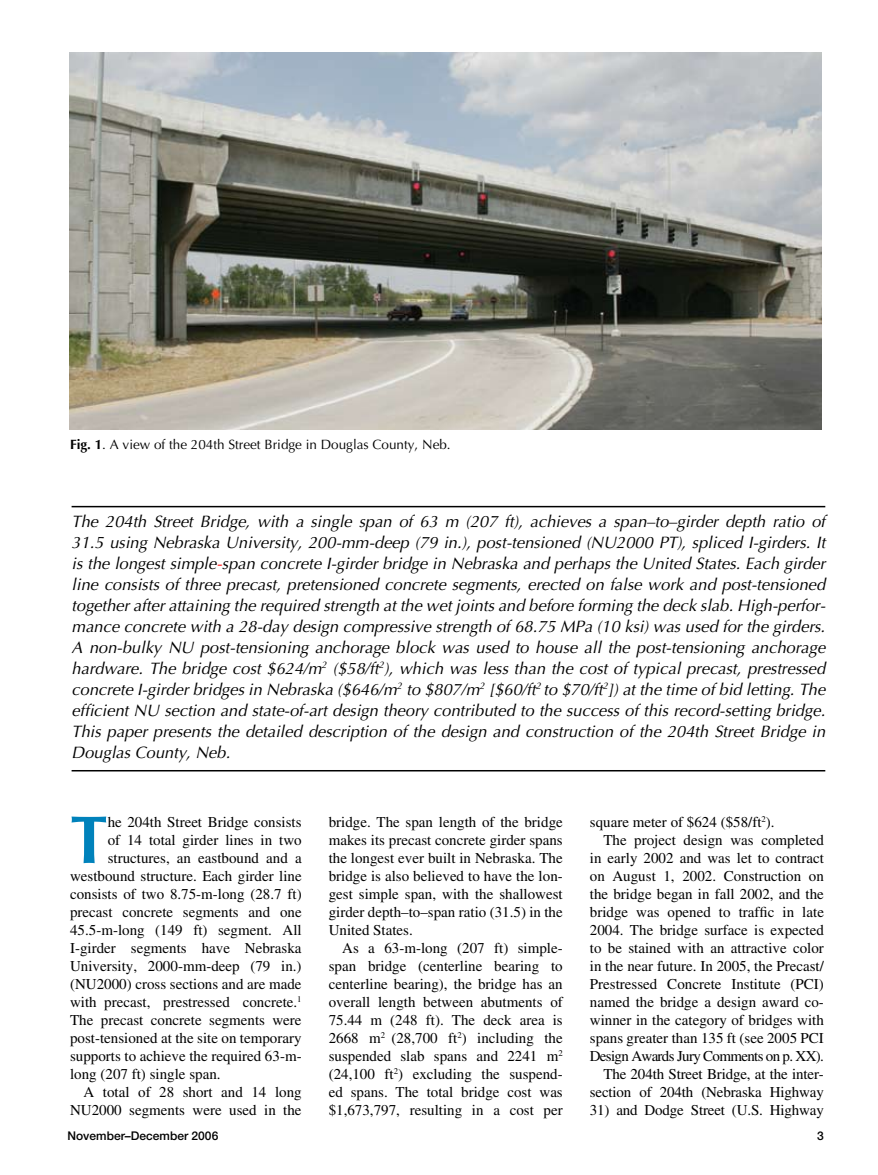
<style>
.page{position:relative;width:878px;height:1175px;background:#fff}
.page>*{position:absolute;margin:0;border:0;box-sizing:border-box;transform-origin:0 0}
.t1{font:700 67.5px "Optima";color:#0082bb}
.t2{font:italic 16.5px/21px "Optima";color:#000;text-align:justify}
.t3{font:15px/18px "Times";color:#000;text-align:justify}
.t4{font:15px "Times";letter-spacing:-.045em;color:#000}
.t5{font:13.5px "Optima";color:#000}
.t6{font:500 12px "Helvetica Neue";color:#000}
.s1{font-weight:700}
.s2{color:#f00}
</style>
<div class="page">
<img style="left:69px;top:53px;width:752px;height:377px">
<hr style="left:72px;top:506px;width:753px;height:1px;background:#000">
<hr style="left:72px;top:770px;width:753px;height:1px;background:#000">
<p class="t5" style="left:70px;top:436px;width:382px"><span class="s1">Fig. 1</span>. A view of the 204th Street Bridge in Douglas County, Neb.</p>
<p class="t2" style="left:72px;top:511px;width:755px">The 204th Street Bridge, with a single span of 63 m (207 ft), achieves a span–to–girder depth ratio of 31.5 using Nebraska University, 200-mm-deep (79 in.), post-tensioned (NU2000 PT), spliced I-girders. It is the longest simple<span class="s2">-</span>span concrete I-girder bridge in Nebraska and perhaps the United States. Each girder line consists of three precast, pretensioned concrete segments, erected on false work and post-tensioned together after attaining the required strength at the wet joints and before forming the deck slab. High-perfor&shy;mance concrete with a 28-day design compressive strength of 68.75 MPa (10 ksi) was used for the girders.<br>A non-bulky NU post-tensioning anchorage block was used to house all the post-tensioning anchorage hardware. The bridge cost $624/m<sup>2</sup> ($58/ft<sup>2</sup>), which was less than the cost of typical precast, prestressed concrete I-girder bridges in Nebraska ($646/m<sup>2</sup> to $807/m<sup>2</sup> [$60/ft<sup>2</sup> to $70/ft<sup>2</sup>]) at the time of bid letting. The efficient NU section and state-of-art design theory contributed to the success of this record-setting bridge.<br>This paper presents the detailed description of the design and construction of the 204th Street Bridge in Douglas County, Neb.</p>
<h1 class="t1" style="left:70px;top:800px;width:39px">T</h1>
<p class="t3" style="left:108px;top:812px;width:195px">he 204th Street Bridge consists</p>
<p class="t3" style="left:108px;top:830px;width:195px">of 14 total girder lines in two</p>
<p class="t3" style="left:108px;top:848px;width:195px">structures, an eastbound and a</p>
<p class="t3" style="left:70px;top:866px;width:233px">westbound structure. Each girder line</p>
<p class="t3" style="left:70px;top:884px;width:233px">consists of two 8.75-m-long (28.7 ft)</p>
<p class="t3" style="left:70px;top:902px;width:233px">precast concrete segments and one</p>
<p class="t3" style="left:70px;top:920px;width:233px">45.5-m-long (149 ft) segment. All</p>
<p class="t3" style="left:70px;top:938px;width:233px">I-girder segments have Nebraska</p>
<p class="t3" style="left:70px;top:956px;width:233px">University, 2000-mm-deep (79 in.)</p>
<p class="t3" style="left:70px;top:974px;width:233px">(NU2000) cross sections and are made</p>
<p class="t3" style="left:70px;top:992px;width:233px">with precast, prestressed concrete.<sup>1</sup></p>
<p class="t3" style="left:70px;top:1010px;width:233px">The precast concrete segments were</p>
<p class="t3" style="left:70px;top:1028px;width:233px">post-tensioned at the site on temporary</p>
<p class="t3" style="left:70px;top:1046px;width:233px">supports to achieve the required 63-m-</p>
<p class="t3" style="left:70px;top:1064px;width:152px">long (207 ft) single span.</p>
<p class="t3" style="left:84px;top:1082px;width:219px">A total of 28 short and 14 long</p>
<p class="t3" style="left:70px;top:1100px;width:233px">NU2000 segments were used in the</p>
<p class="t6" style="left:68px;top:1129px;width:152px">November–December 2006</p>
<p class="t3" style="left:328px;top:812px;width:236px">bridge. The span length of the bridge makes its precast concrete girder spans the longest ever built in Nebraska. The bridge is also believed to have the lon&shy;gest simple span, with the shallowest girder depth–to–span ratio (31.5) in the United States.</p>
<p class="t3" style="left:328px;top:938px;width:236px;text-indent:14px">As a 63-m-long (207 ft) simple&shy;span bridge (centerline bearing to centerline bearing), the bridge has an overall length between abutments of 75.44 m (248 ft). The deck area is 2668 m<sup>2</sup> (28,700 ft<sup>2</sup>) including the suspended slab spans and 2241 m<sup>2 </sup>(24,100 ft<sup>2</sup>) excluding the suspend&shy;ed spans. The total bridge cost was $1,673,797, resulting in a cost per</p>
<p class="t3" style="left:590px;top:812px;width:186px">square meter of $624 ($58/ft<sup>2</sup>).</p>
<p class="t3" style="left:603px;top:830px;width:222px">The project design was completed</p>
<p class="t3" style="left:590px;top:848px;width:236px">in early 2002 and was let to contract</p>
<p class="t3" style="left:590px;top:866px;width:236px">on August 1, 2002. Construction on</p>
<p class="t3" style="left:590px;top:884px;width:235px">the bridge began in fall 2002, and the</p>
<p class="t3" style="left:590px;top:902px;width:236px">bridge was opened to traffic in late</p>
<p class="t3" style="left:590px;top:920px;width:235px">2004. The bridge surface is expected</p>
<p class="t3" style="left:590px;top:938px;width:235px">to be stained with an attractive color</p>
<p class="t3" style="left:590px;top:956px;width:236px">in the near future. In 2005, the Precast/</p>
<p class="t3" style="left:590px;top:974px;width:236px">Prestressed Concrete Institute (PCI)</p>
<p class="t3" style="left:590px;top:992px;width:235px">named the bridge a design award co-</p>
<p class="t3" style="left:590px;top:1010px;width:235px">winner in the category of bridges with</p>
<p class="t3" style="left:590px;top:1028px;width:236px">spans greater than 135 ft (see 2005 PCI</p>
<p class="t4" style="left:590px;top:1047px;width:235px">Design Awards Jury Comments on p. XX).</p>
<p class="t3" style="left:603px;top:1064px;width:222px">The 204th Street Bridge, at the inter-</p>
<p class="t3" style="left:590px;top:1082px;width:236px">section of 204th (Nebraska Highway</p>
<p class="t3" style="left:590px;top:1100px;width:235px">31) and Dodge Street (U.S. Highway</p>
</div>
